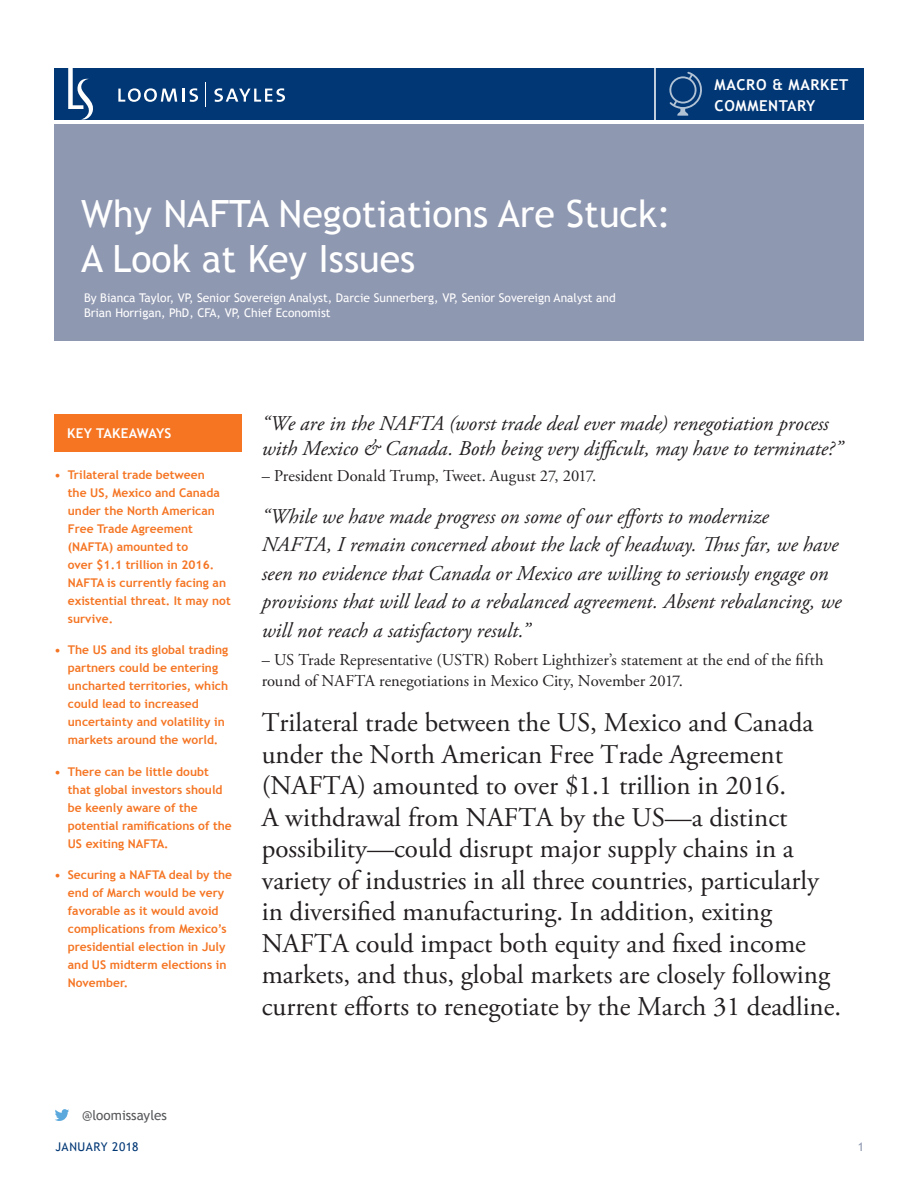
<style>
.page{position:relative;width:918px;height:1188px;background:#fff}
.page>*{position:absolute;margin:0;border:0;box-sizing:border-box;transform-origin:0 0}
.t1{font:37.5px/45px "Trebuchet MS";color:#fff}
.Intro_Paragraph{font:27px/31.5px "Adobe Garamond Pro";color:#231f20}
.Body_Copy{font:italic 21px/28.5px "Adobe Garamond Pro";color:#231f20}
.Body_Copy-2{font:16.5px/21px "Adobe Garamond Pro";color:#231f20}
.t2{font:700 15px/21px "Trebuchet MS";letter-spacing:.04em;color:#fff}
.Social_Media_Handle{font:13.5px "Trebuchet MS";color:#57585a}
.t3{font:700 13.5px "Trebuchet MS";letter-spacing:.02em;color:#fff}
.t4{font:700 12px/18px "Trebuchet MS";color:#f57523}
.Author{font:12px/15px "Trebuchet MS";color:#fff}
.t5{font:12px "Trebuchet MS";letter-spacing:.035em;color:#013775}
.t6{font:12px "Trebuchet MS";color:#8f98b1}
</style>
<div class="page">
<div style="left:54px;top:68px;width:810px;height:52px;background:#013775"></div>
<hr style="left:654px;top:66px;width:2px;height:54px;background:#fff">
<svg style="left:205px;top:82px;width:1px;height:25px"></svg>
<svg style="left:68px;top:68px;width:25px;height:52px"></svg>
<svg style="left:118px;top:88px;width:80px;height:14px"></svg>
<svg style="left:214px;top:88px;width:71px;height:14px"></svg>
<div style="left:54px;top:124px;width:810px;height:216px;background:#8f98b1"></div>
<svg style="left:669px;top:72px;width:33px;height:44px"></svg>
<div style="left:54px;top:414px;width:187px;height:38px;background:#f57523"></div>
<svg style="left:55px;top:1109px;width:14px;height:12px"></svg>
<p class="t1" style="left:81px;top:191px;width:591px">Why NAFTA Negotiations Are Stuck:<br>A Look at Key Issues</p>
<p class="Author" style="left:84px;top:291px;width:533px">By Bianca Taylor, VP, Senior Sovereign Analyst, Darcie Sunnerberg, VP, Senior Sovereign Analyst and<br>Brian Horrigan, PhD, CFA, VP, Chief Economist</p>
<p class="t2" style="left:715px;top:74px;width:135px">MACRO &amp; MARKET<br>COMMENTARY</p>
<p class="t3" style="left:67px;top:425px;width:106px">KEY TAKEAWAYS</p>
<p class="t4" style="left:68px;top:466px;width:164px;text-indent:-14px">• Trilateral trade between<br>the US, Mexico and Canada under the North American<br>Free Trade Agreement (NAFTA) amounted to<br>over $1.1 trillion in 2016.<br>NAFTA is currently facing an existential threat. It may not survive.</p>
<p class="t4" style="left:68px;top:641px;width:162px;text-indent:-14px">• The US and its global trading partners could be entering uncharted territories, which could lead to increased uncertainty and volatility in markets around the world.</p>
<p class="t4" style="left:68px;top:763px;width:166px;text-indent:-14px">• There can be little doubt that global investors should be keenly aware of the potential ramifications of the<br>US exiting NAFTA.</p>
<p class="t4" style="left:68px;top:866px;width:166px;text-indent:-14px">• Securing a NAFTA deal by the end of March would be very favorable as it would avoid complications from Mexico’s presidential election in July and US midterm elections in<br>November.</p>
<p class="Body_Copy" style="left:262px;top:411px;width:582px;line-height:25.5px">“We are in the NAFTA (worst trade deal ever made) renegotiation process with Mexico &amp; Canada. Both being very difficult, may have to terminate?”</p>
<p class="Body_Copy-2" style="left:262px;top:465px;width:336px">– President Donald Trump, Tweet. August 27, 2017.</p>
<p class="Body_Copy" style="left:262px;top:502px;width:581px">“While we have made progress on some of our efforts to modernize NAFTA, I remain concerned about the lack of headway. Thus far, we have seen no evidence that Canada or Mexico are willing to seriously engage on provisions that will lead to a rebalanced agreement. Absent rebalancing, we will not reach a satisfactory result.”</p>
<p class="Body_Copy-2" style="left:262px;top:650px;width:563px">– US Trade Representative (USTR) Robert Lighthizer’s statement at the end of the fifth round of NAFTA renegotiations in Mexico City, November 2017.</p>
<p class="Intro_Paragraph" style="left:262px;top:708px;width:581px">Trilateral trade between the US, Mexico and Canada under the North American Free Trade Agreement (NAFTA) amounted to over $1.1 trillion in 2016.<br>A withdrawal from NAFTA by the US—a distinct possibility—could disrupt major supply chains in a variety of industries in all three countries, particularly in diversified manufacturing. In addition, exiting NAFTA could impact both equity and fixed income markets, and thus, global markets are closely following current efforts to renegotiate by the March 31 deadline.</p>
<p class="Social_Media_Handle" style="left:82px;top:1107px;width:86px">@loomissayles</p>
<p class="t5" style="left:56px;top:1140px;width:84px">JANUARY 2018</p>
<p class="t6" style="left:858px;top:1140px;width:8px">1</p>
</div>
